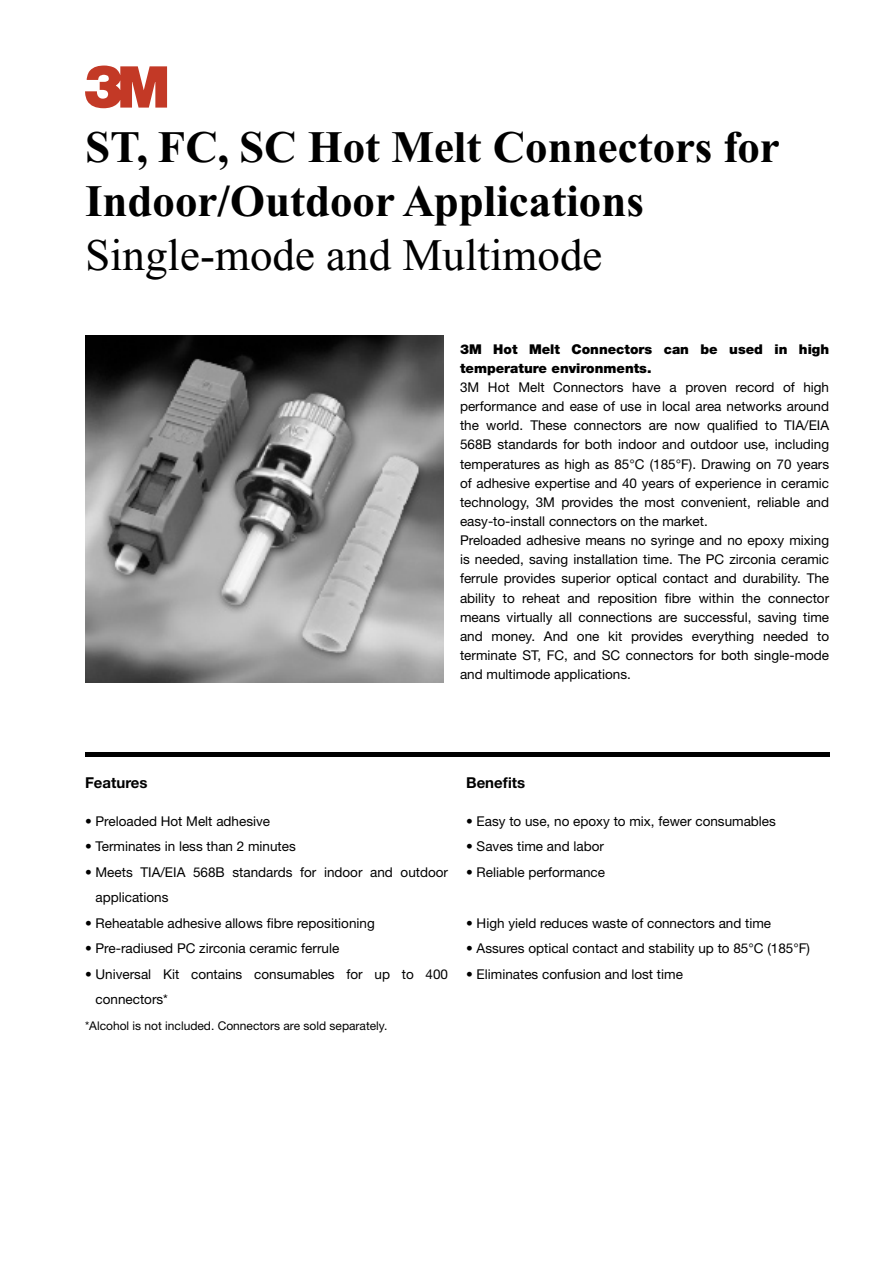
<style>
.page{position:relative;width:893px;height:1263px;background:#fff}
.page>*{position:absolute;margin:0;border:0;box-sizing:border-box;transform-origin:0 0}
.t1{font:60px "Logo 3 M Font";color:#c33926}
.t2{font:700 45px/54px "Times New Roman";color:#000}
.t3{font:45px "Times New Roman";color:#000}
.t4{font:700 15px "Helvetica Neue";color:#000}
.t5{font:13.5px/19.2px "Helvetica Neue";color:#000}
.t6{font:900 13.5px/19.2px "Helvetica Neue";color:#000}
.t7{font:12px "Helvetica Neue";color:#000}
</style>
<div class="page">
<hr style="left:85px;top:753px;width:744px;height:4px;background:#000">
<img style="left:85px;top:336px;width:359px;height:346px">
<h1 class="t1" style="left:85px;top:58px;width:97px">3</h1>
<h2 class="t2" style="left:85px;top:120px;width:696px">ST, FC, SC Hot Melt Connectors for<br>Indoor/Outdoor Applications</h2>
<h2 class="t3" style="left:85px;top:231px;width:519px">Single-mode and Multimode</h2>
<p class="t6" style="left:460px;top:339px;width:371px">3M Hot Melt Connectors can be used in high temperature environments.</p>
<p class="t5" style="left:460px;top:377px;width:371px">3M Hot Melt Connectors have a proven record of high performance and ease of use in local area networks around the world. These connectors are now qualified to TIA/EIA 568B standards for both indoor and outdoor use, including temperatures as high as 85°C (185°F). Drawing on 70 years of adhesive expertise and 40 years of experience in ceramic technology, 3M provides the most convenient, reliable and easy-to-install connectors on the market.<br>Preloaded adhesive means no syringe and no epoxy mixing is needed, saving installation time. The PC zirconia ceramic ferrule provides superior optical contact and durability. The ability to reheat and reposition fibre within the connector means virtually all connections are successful, saving time and money. And one kit provides everything needed to terminate ST, FC, and SC connectors for both single-mode and multimode applications.</p>
<p class="t4" style="left:85px;top:773px;width:64px">Features</p>
<p class="t5" style="left:85px;top:811px;width:187px">• Preloaded Hot Melt adhesive</p>
<p class="t5" style="left:85px;top:837px;width:212px">• Terminates in less than 2 minutes</p>
<p class="t5" style="left:96px;top:859px;width:354px;line-height:25.5px;text-indent:-11px">• Meets TIA/EIA 568B standards for indoor and outdoor applications</p>
<p class="t5" style="left:85px;top:913px;width:291px">• Reheatable adhesive allows fibre repositioning</p>
<p class="t5" style="left:85px;top:939px;width:256px">• Pre-radiused PC zirconia ceramic ferrule</p>
<p class="t5" style="left:96px;top:961px;width:354px;line-height:25.5px;text-indent:-11px">• Universal Kit contains consumables for up to 400 connectors*</p>
<p class="t7" style="left:85px;top:1018px;width:304px">*Alcohol is not included. Connectors are sold separately.</p>
<p class="t4" style="left:466px;top:773px;width:61px">Benefits</p>
<p class="t5" style="left:466px;top:811px;width:311px">• Easy to use, no epoxy to mix, fewer consumables</p>
<p class="t5" style="left:466px;top:837px;width:139px">• Saves time and labor</p>
<p class="t5" style="left:466px;top:862px;width:141px">• Reliable performance</p>
<p class="t5" style="left:466px;top:913px;width:307px">• High yield reduces waste of connectors and time</p>
<p class="t5" style="left:466px;top:939px;width:345px">• Assures optical contact and stability up to 85°C (185°F)</p>
<p class="t5" style="left:466px;top:964px;width:218px">• Eliminates confusion and lost time</p>
</div>
